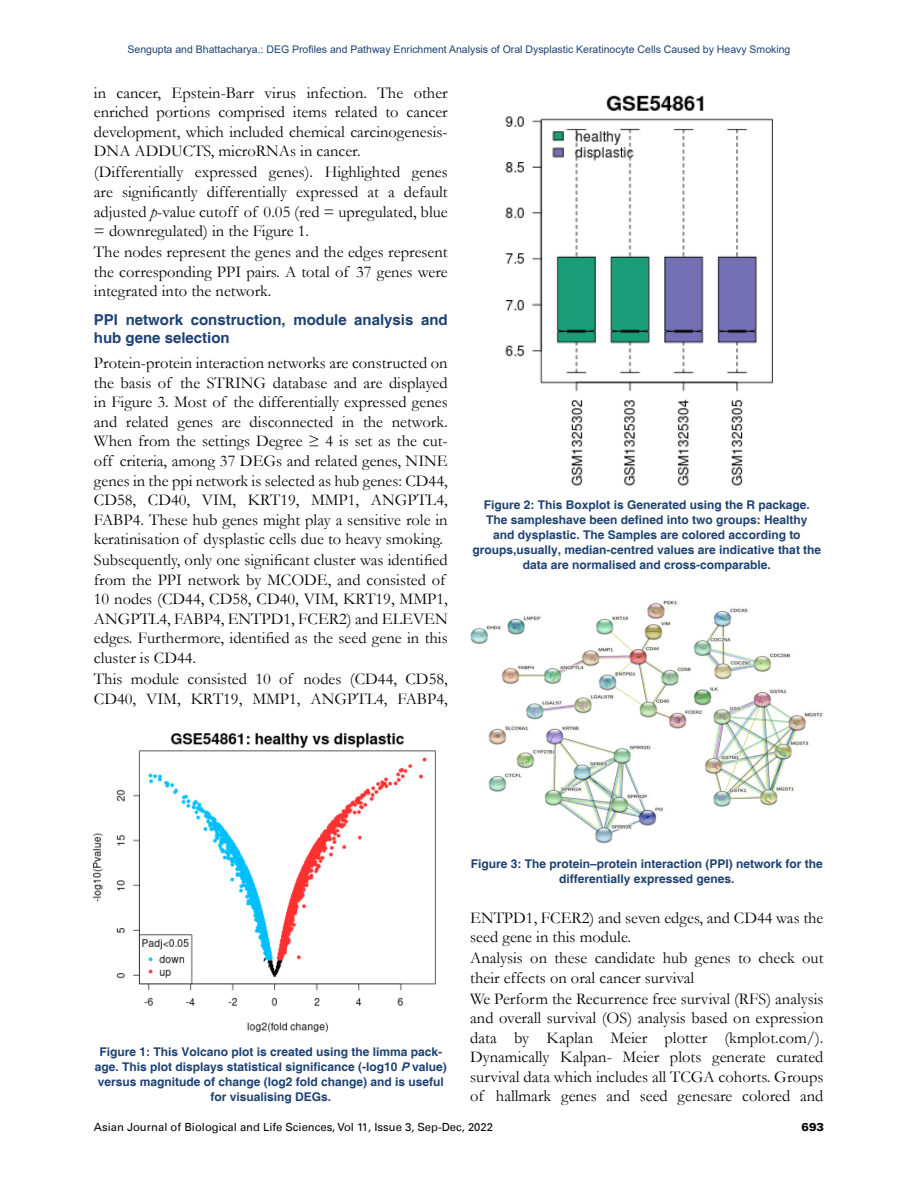
<style>
.page{position:relative;width:918px;height:1188px;background:#fff}
.page>*{position:absolute;margin:0;border:0;box-sizing:border-box;transform-origin:0 0}
.Body_Text{font:16.5px/19.5px "Garamond";color:#050406;text-align:justify}
.t1{font:700 15px/18px "Helvetica";color:#1e4273}
.Fig_caption{font:700 12px/15px "Helvetica";color:#1e4273;text-align:center}
.t2{font:11.25px "Univers LT";color:#050406}
.t3{font:900 11.25px "Univers LT";color:#050406}
.t4{font:10.5px "Arial";color:#1e4273}
.s1{font-style:italic}
</style>
<div class="page">
<img style="left:94px;top:734px;width:342px;height:298px">
<img style="left:506px;top:95px;width:267px;height:390px">
<img style="left:471px;top:600px;width:352px;height:244px">
<p class="t4" style="left:128px;top:42px;width:664px">Sengupta and Bhattacharya.: DEG Profiles and Pathway Enrichment Analysis of Oral Dysplastic Keratinocyte Cells Caused by Heavy Smoking</p>
<p class="Body_Text" style="left:94px;top:82px;width:355px">in cancer, Epstein-Barr virus infection. The other enriched portions comprised items related to cancer development, which included chemical carcinogenesis-DNA ADDUCTS, microRNAs in cancer.</p>
<p class="Body_Text" style="left:94px;top:162px;width:355px">(Differentially expressed genes). Highlighted genes are significantly differentially expressed at a default adjusted <span class="s1">p</span>-value cutoff of 0.05 (red = upregulated, blue = downregulated) in the Figure 1.</p>
<p class="Body_Text" style="left:94px;top:242px;width:355px">The nodes represent the genes and the edges represent the corresponding PPI pairs. A total of 37 genes were integrated into the network.</p>
<h2 class="t1" style="left:94px;top:311px;width:355px">PPI network construction, module analysis and hub gene selection</h2>
<p class="Body_Text" style="left:94px;top:353px;width:355px">Protein-protein interaction networks are constructed on the basis of the STRING database and are displayed in Figure 3. Most of the differentially expressed genes and related genes are disconnected in the network.<br>When from the settings Degree ≥ 4 is set as the cut&shy;off criteria, among 37 DEGs and related genes, NINE genes in the ppi network is selected as hub genes: CD44, CD58, CD40, VIM, KRT19, MMP1, ANGPTL4, FABP4. These hub genes might play a sensitive role in keratinisation of dysplastic cells due to heavy smoking.</p>
<p class="Body_Text" style="left:94px;top:550px;width:355px;text-align:left">Subsequently, only one significant cluster was identified from the PPI network by MCODE, and consisted of 10 nodes (CD44, CD58, CD40, VIM, KRT19, MMP1, ANGPTL4, FABP4, ENTPD1, FCER2) and ELEVEN edges. Furthermore, identified as the seed gene in this cluster is CD44.</p>
<p class="Body_Text" style="left:94px;top:669px;width:355px">This module consisted 10 of nodes (CD44, CD58,<br>CD40, VIM, KRT19, MMP1, ANGPTL4, FABP4,</p>
<p class="Fig_caption" style="left:473px;top:498px;width:350px">Figure 2: This Boxplot is Generated using the R package.<br>The sampleshave been defi ned into two groups: Healthy<br>and dysplastic. The Samples are colored according to groups,usually, median-centred values are indicative that the data are normalised and cross-comparable.</p>
<p class="Fig_caption" style="left:95px;top:1045px;width:354px">Figure 1: This Volcano plot is created using the limma pack&shy;age. This plot displays statistical significance (-log10 <span class="s1">P</span> value) versus magnitude of change (log2 fold change) and is useful for visualising DEGs.</p>
<p class="Fig_caption" style="left:471px;top:857px;width:354px">Figure 3: The protein–protein interaction (PPI) network for the differentially expressed genes.</p>
<p class="Body_Text" style="left:470px;top:907px;width:355px">ENTPD1, FCER2) and seven edges, and CD44 was the seed gene in this module.</p>
<p class="Body_Text" style="left:470px;top:948px;width:355px">Analysis on these candidate hub genes to check out their effects on oral cancer survival</p>
<p class="Body_Text" style="left:470px;top:988px;width:355px">We Perform the Recurrence free survival (RFS) analysis and overall survival (OS) analysis based on expression data by Kaplan Meier plotter (kmplot.com/).<br>Dynamically Kalpan- Meier plots generate curated survival data which includes all TCGA cohorts. Groups of hallmark genes and seed genesare colored and</p>
<p class="t2" style="left:94px;top:1120px;width:401px">Asian Journal of Biological and Life Sciences, Vol 11, Issue 3, Sep-Dec, 2022</p>
<p class="t3" style="left:802px;top:1120px;width:24px">693</p>
</div>
